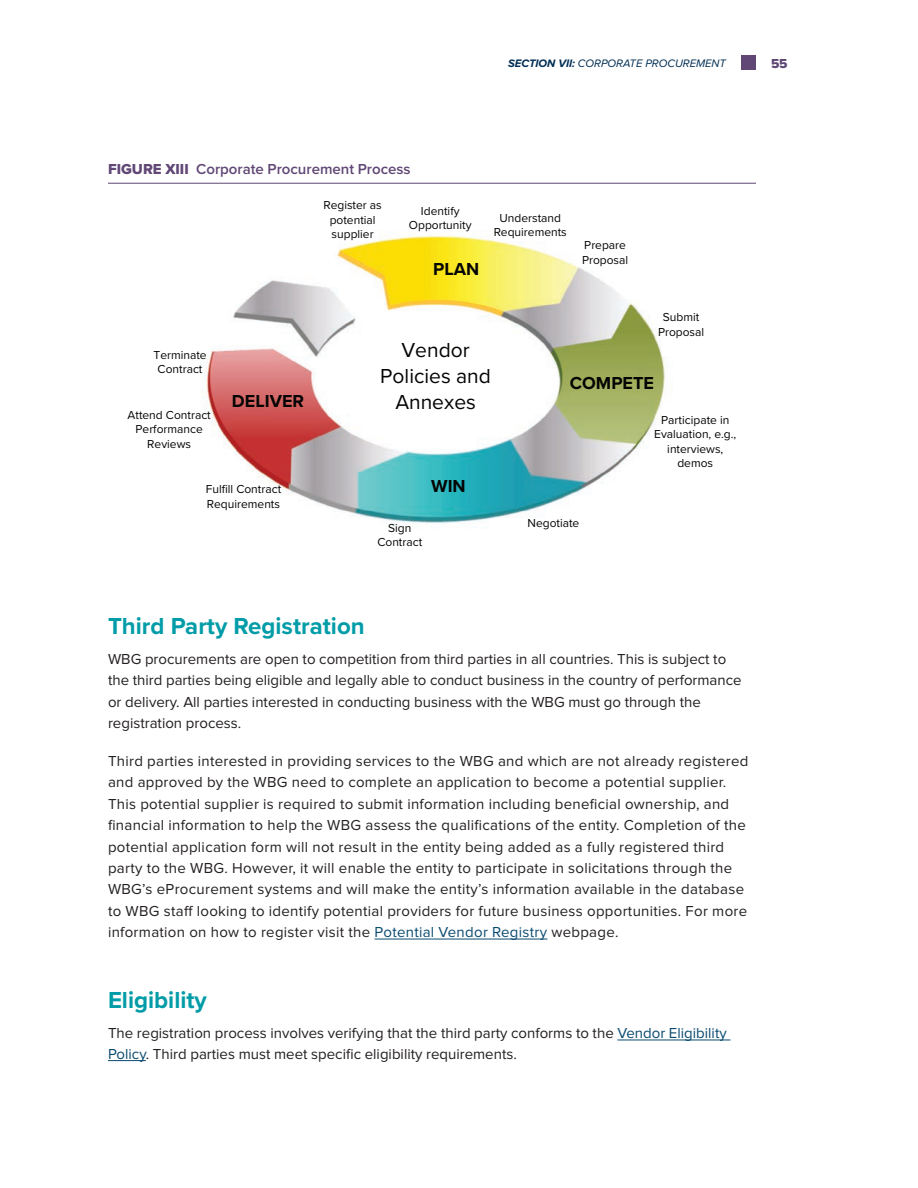
<style>
.page{position:relative;width:918px;height:1188px;background:#fff}
.page>*{position:absolute;margin:0;border:0;box-sizing:border-box;transform-origin:0 0}
.t1{font:700 24px "Proxima Nova";color:#009ca7}
.t2{font:21px/26.2px "Proxima Nova";color:#040503;text-align:center}
.t3{font:700 18px "Proxima Nova";color:#040503}
.t4{font:15px/21.3px "Proxima Nova";letter-spacing:.02em;color:#231f20}
.t5{font:15px/21.3px "Proxima Nova";color:#231f20}
.t6{font:600 15px "Proxima Nova";color:#604775}
.t7{font:13.5px "Proxima Nova Extrabld";color:#604775}
.t8{font:12px/14.2px "Proxima Nova";color:#040503;text-align:center}
.t9{font:italic 11.25px "Proxima Nova";color:#002e54}
.s1{font-family:"Proxima Nova Extrabld";font-weight:400}
.s2{font-weight:700}
.s3{color:#094a6f}
</style>
<div class="page">
<div style="left:742px;top:56px;width:14px;height:14px;background:#604775"></div>
<hr style="left:375px;top:939px;width:172px;height:1px;background:#094a6f">
<hr style="left:617px;top:1040px;width:113px;height:1px;background:#094a6f">
<hr style="left:108px;top:1060px;width:38px;height:1px;background:#094a6f">
<img style="left:207px;top:232px;width:464px;height:296px">
<hr style="left:108px;top:183px;width:648px;height:1px;background:#604775">
<p class="t6" style="left:108px;top:158px;width:304px"><span class="s1">FIGURE XIII</span> Corporate Procurement Process</p>
<p class="t9" style="left:508px;top:57px;width:219px"><span class="s2">SECTION VII:</span> CORPORATE PROCUREMENT</p>
<p class="t7" style="left:771px;top:53px;width:18px">55</p>
<p class="t8" style="left:323px;top:198px;width:60px">Register as potential supplier</p>
<p class="t8" style="left:409px;top:203px;width:64px">Identify<br>Opportunity</p>
<p class="t8" style="left:494px;top:210px;width:75px">Understand<br>Requirements</p>
<p class="t3" style="left:433px;top:256px;width:48px">PLAN</p>
<p class="t8" style="left:582px;top:238px;width:48px;text-align:left">Prepare<br>Proposal</p>
<p class="t8" style="left:658px;top:310px;width:48px">Submit<br>Proposal</p>
<p class="t8" style="left:154px;top:347px;width:55px">Terminate<br>Contract</p>
<h2 class="t2" style="left:380px;top:336px;width:112px">Vendor<br>Policies and<br>Annexes</h2>
<p class="t3" style="left:232px;top:388px;width:74px">DELIVER</p>
<p class="t8" style="left:128px;top:407px;width:85px">Attend Contract<br>Performance<br>Reviews</p>
<p class="t8" style="left:206px;top:482px;width:77px;text-align:left">Fulfill Contract<br>Requirements</p>
<p class="t3" style="left:431px;top:473px;width:36px">WIN</p>
<p class="t8" style="left:377px;top:520px;width:46px">Sign<br>Contract</p>
<p class="t3" style="left:570px;top:369px;width:86px">COMPETE</p>
<p class="t8" style="left:528px;top:515px;width:53px">Negotiate</p>
<p class="t8" style="left:654px;top:413px;width:84px">Participate in<br>Evaluation, e.g., interviews, demos</p>
<h1 class="t1" style="left:108px;top:608px;width:258px">Third Party Registration</h1>
<p class="t5" style="left:108px;top:649px;width:635px">WBG procurements are open to competition from third parties in all countries. This is subject to the third parties being eligible and legally able to conduct business in the country of performance or delivery. All parties interested in conducting business with the WBG must go through the registration process.</p>
<p class="t4" style="left:108px;top:751px;width:642px">Third parties interested in providing services to the WBG and which are not already registered and approved by the WBG need to complete an application to become a potential supplier.<br>This potential supplier is required to submit information including beneficial ownership, and financial information to help the WBG assess the qualifications of the entity. Completion of the potential application form will not result in the entity being added as a fully registered third party to the WBG. However, it will enable the entity to participate in solicitations through the WBG’s eProcurement systems and will make the entity’s information available in the database to WBG staff looking to identify potential providers for future business opportunities. For more information on how to register visit the <span class="s3">Potential Vendor Registry</span> webpage.</p>
<h1 class="t1" style="left:108px;top:982px;width:100px">Eligibility</h1>
<p class="t5" style="left:108px;top:1023px;width:620px;line-height:20.7px">The registration process involves verifying that the third party conforms to the <span class="s3">Vendor Eligibility<br>Policy</span>. Third parties must meet specific eligibility requirements.</p>
</div>
